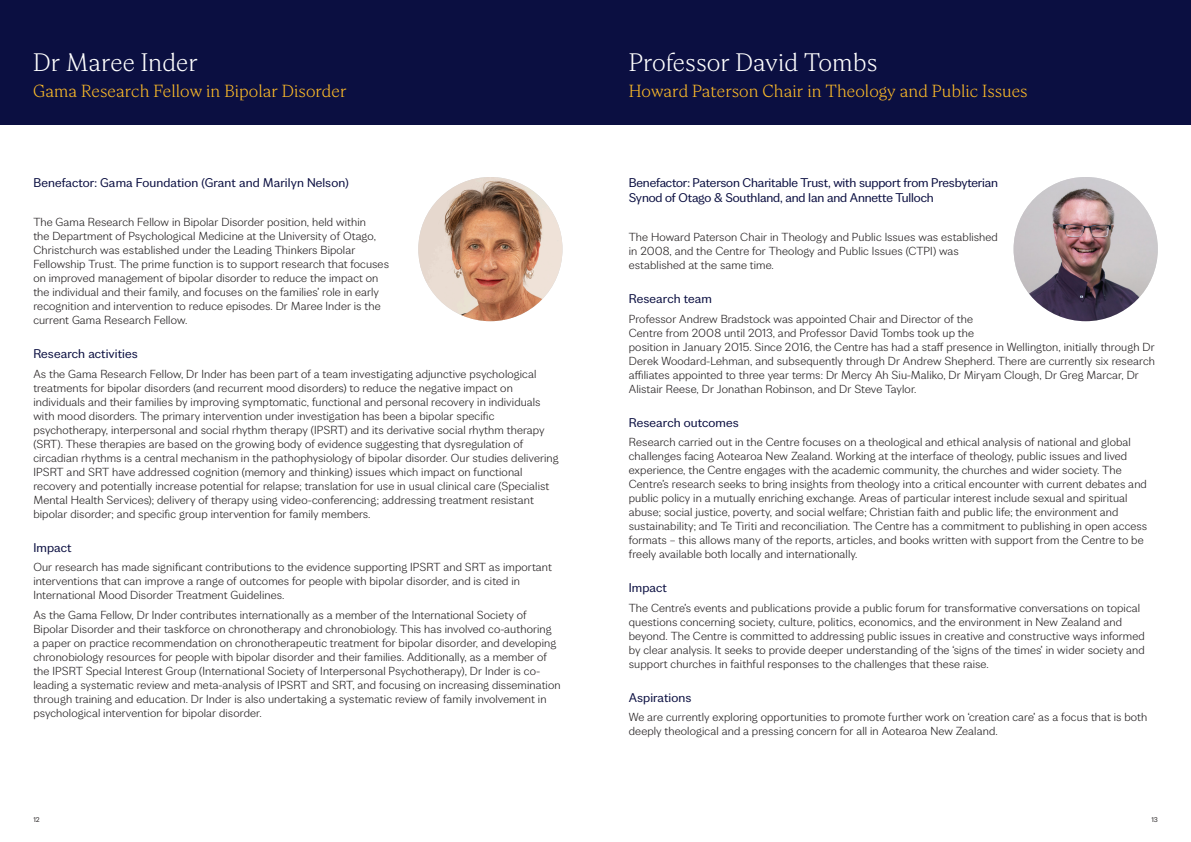
<style>
.page{position:relative;width:1191px;height:842px;background:#fff}
.page>*{position:absolute;margin:0;border:0;box-sizing:border-box;transform-origin:0 0}
.name{font:300 26px "Wickliffe";color:#fff}
.t1{font:300 18px "Wickliffe";color:#fdbb28}
.Body{font:13px/15px "Wickliffe Sans";letter-spacing:-.005em;color:#0b0f41}
.Body-2{font:300 12px/14px "Wickliffe Sans";letter-spacing:.01em;color:#231f20}
.t2{font:7px "Wickliffe Sans";color:#231f20}
</style>
<div class="page">
<div style="left:595px;top:0;width:596px;height:125px;background:#0b0f41"></div>
<div style="left:0;top:0;width:596px;height:125px;background:#0b0f41"></div>
<img style="left:418px;top:177px;width:144px;height:144px;border-radius:72px">
<img style="left:1013px;top:177px;width:144px;height:144px;border-radius:72px">
<p class="name" style="left:33px;top:48px;width:166px">Dr Maree Inder</p>
<p class="t1" style="left:33px;top:81px;width:315px">Gama Research Fellow in Bipolar Disorder</p>
<p class="Body" style="left:33px;top:175px;width:317px">Benefactor: Gama Foundation (Grant and Marilyn Nelson)</p>
<p class="Body-2" style="left:33px;top:215px;width:357px">The Gama Research Fellow in Bipolar Disorder position, held within<br>the Department of Psychological Medicine at the University of Otago, Christchurch was established under the Leading Thinkers Bipolar Fellowship Trust. The prime function is to support research that focuses on improved management of bipolar disorder to reduce the impact on the individual and their family, and focuses on the families’ role in early recognition and intervention to reduce episodes. Dr Maree Inder is the current Gama Research Fellow.</p>
<h2 class="Body" style="left:33px;top:346px;width:106px">Research activities</h2>
<p class="Body-2" style="left:33px;top:367px;width:527px">As the Gama Research Fellow, Dr Inder has been part of a team investigating adjunctive psychological treatments for bipolar disorders (and recurrent mood disorders) to reduce the negative impact on individuals and their families by improving symptomatic, functional and personal recovery in individuals with mood disorders. The primary intervention under investigation has been a bipolar specific psychotherapy, interpersonal and social rhythm therapy (IPSRT) and its derivative social rhythm therapy (SRT). These therapies are based on the growing body of evidence suggesting that dysregulation of circadian rhythms is a central mechanism in the pathophysiology of bipolar disorder. Our studies delivering IPSRT and SRT have addressed cognition (memory and thinking) issues which impact on functional recovery and potentially increase potential for relapse; translation for use in usual clinical care (Specialist Mental Health Services); delivery of therapy using video-conferencing; addressing treatment resistant bipolar disorder; and specific group intervention for family members.</p>
<h2 class="Body" style="left:33px;top:540px;width:40px">Impact</h2>
<p class="Body-2" style="left:33px;top:560px;width:520px">Our research has made significant contributions to the evidence supporting IPSRT and SRT as important interventions that can improve a range of outcomes for people with bipolar disorder, and is cited in<br>International Mood Disorder Treatment Guidelines.</p>
<p class="Body-2" style="left:33px;top:608px;width:529px">As the Gama Fellow, Dr Inder contributes internationally as a member of the International Society of Bipolar Disorder and their taskforce on chronotherapy and chronobiology. This has involved co-authoring<br>a paper on practice recommendation on chronotherapeutic treatment for bipolar disorder, and developing chronobiology resources for people with bipolar disorder and their families. Additionally, as a member of the IPSRT Special Interest Group (International Society of Interpersonal Psychotherapy), Dr Inder is co&shy;leading a systematic review and meta-analysis of IPSRT and SRT, and focusing on increasing dissemination through training and education. Dr Inder is also undertaking a systematic review of family involvement in psychological intervention for bipolar disorder.</p>
<p class="name" style="left:628px;top:48px;width:250px">Professor David Tombs</p>
<p class="t1" style="left:628px;top:81px;width:400px">Howard Paterson Chair in Theology and Public Issues</p>
<p class="Body" style="left:629px;top:175px;width:371px">Benefactor: Paterson Charitable Trust, with support from Presbyterian<br>Synod of Otago &amp; Southland, and Ian and Annette Tulloch</p>
<p class="Body-2" style="left:629px;top:230px;width:370px">The Howard Paterson Chair in Theology and Public Issues was established in 2008, and the Centre for Theology and Public Issues (CTPI) was established at the same time.</p>
<h2 class="Body" style="left:629px;top:291px;width:85px">Research team</h2>
<p class="Body-2" style="left:629px;top:312px;width:527px">Professor Andrew Bradstock was appointed Chair and Director of the<br>Centre from 2008 until 2013, and Professor David Tombs took up the<br>position in January 2015. Since 2016, the Centre has had a staff presence in Wellington, initially through Dr Derek Woodard-Lehman, and subsequently through Dr Andrew Shepherd. There are currently six research affiliates appointed to three year terms: Dr Mercy Ah Siu-Maliko, Dr Miryam Clough, Dr Greg Marcar, Dr Alistair Reese, Dr Jonathan Robinson, and Dr Steve Taylor.</p>
<h2 class="Body" style="left:629px;top:415px;width:112px">Research outcomes</h2>
<p class="Body-2" style="left:629px;top:435px;width:520px">Research carried out in the Centre focuses on a theological and ethical analysis of national and global challenges facing Aotearoa New Zealand. Working at the interface of theology, public issues and lived experience, the Centre engages with the academic community, the churches and wider society. The Centre’s research seeks to bring insights from theology into a critical encounter with current debates and public policy in a mutually enriching exchange. Areas of particular interest include sexual and spiritual abuse; social justice, poverty, and social welfare; Christian faith and public life; the environment and sustainability; and Te Tiriti and reconciliation. The Centre has a commitment to publishing in open access formats – this allows many of the reports, articles, and books written with support from the Centre to be freely available both locally and internationally.</p>
<h2 class="Body" style="left:629px;top:580px;width:40px">Impact</h2>
<p class="Body-2" style="left:629px;top:601px;width:517px">The Centre’s events and publications provide a public forum for transformative conversations on topical questions concerning society, culture, politics, economics, and the environment in New Zealand and beyond. The Centre is committed to addressing public issues in creative and constructive ways informed by clear analysis. It seeks to provide deeper understanding of the ‘signs of the times’ in wider society and support churches in faithful responses to the challenges that these raise.</p>
<h2 class="Body" style="left:629px;top:690px;width:64px">Aspirations</h2>
<p class="Body-2" style="left:629px;top:711px;width:520px">We are currently exploring opportunities to promote further work on ‘creation care’ as a focus that is both deeply theological and a pressing concern for all in Aotearoa New Zealand.</p>
<p class="t2" style="left:33px;top:816px;width:8px">12</p>
<p class="t2" style="left:1151px;top:816px;width:8px">13</p>
</div>
